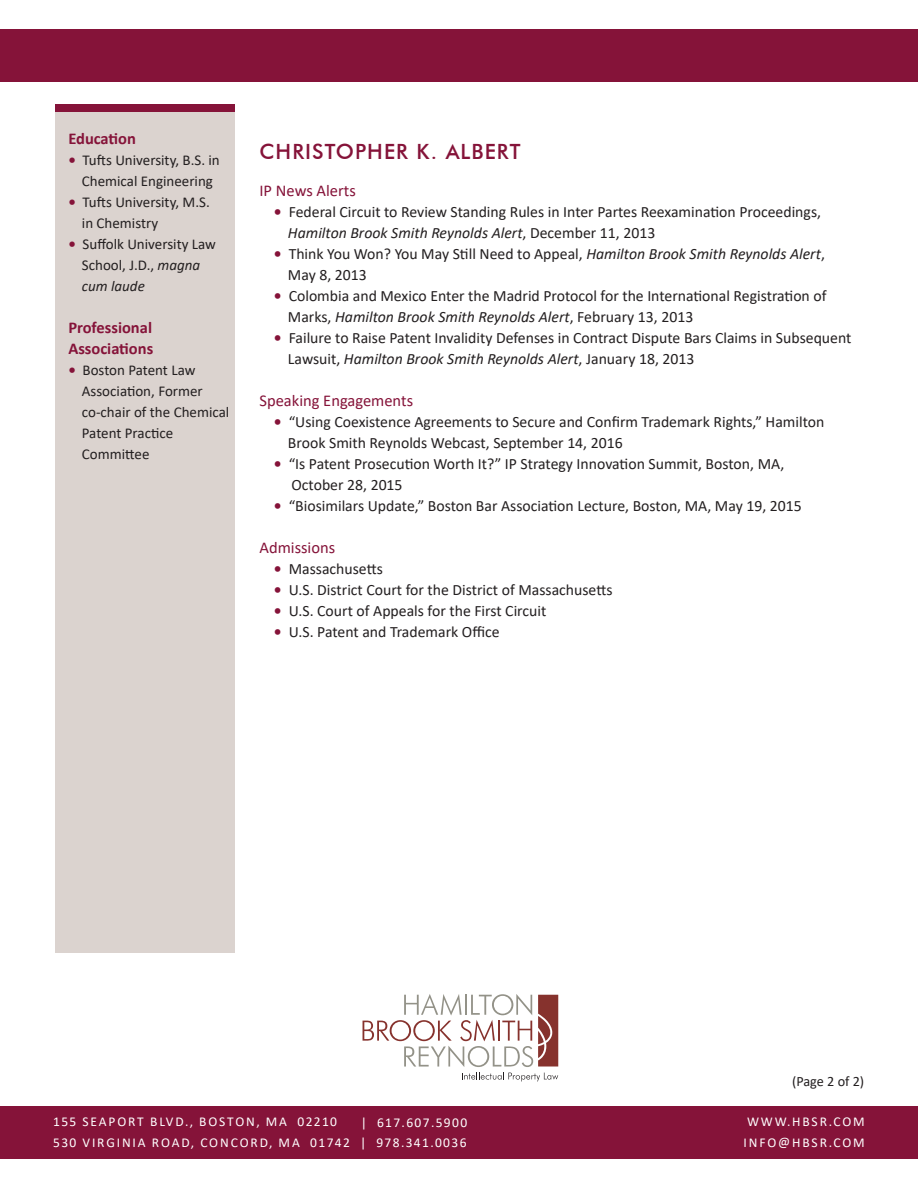
<style>
.page{position:relative;width:918px;height:1188px;background:#fff}
.page>*{position:absolute;margin:0;border:0;box-sizing:border-box;transform-origin:0 0}
.t1{font:500 21px "Futura BT";letter-spacing:.05em;color:#851339}
.t2{font:16.5px "Calibri";color:#851339}
.t3{font:700 16.5px "Calibri";color:#851339}
.t4{font:15.75px/21px "Calibri";color:#231f20}
.t5{font:15px/21px "Calibri";color:#231f20}
.t6{font:14.25px "Calibri";letter-spacing:-.005em;color:#231f20}
.t7{font:13.5px "Calibri";letter-spacing:.13em;color:#fff}
.t8{font:13.5px "Calibri";letter-spacing:.1em;color:#fff}
.s1{font-weight:700;color:#851339}
.s2{font-style:italic}
</style>
<div class="page">
<svg style="left:363px;top:994px;width:195px;height:87px"></svg>
<div style="left:0;top:29px;width:918px;height:52px;background:#851339"></div>
<div style="left:0;top:1107px;width:918px;height:52px;background:#851339"></div>
<div style="left:55px;top:111px;width:180px;height:842px;background:#dbd3cf"></div>
<div style="left:55px;top:104px;width:180px;height:7px;background:#851339"></div>
<p class="t3" style="left:68px;top:127px;width:69px">Education</p>
<p class="t5" style="left:68px;top:149px;width:153px;text-align:center"><span class="s1">•</span> Tufts University, B.S. in<br>Chemical Engineering</p>
<p class="t5" style="left:82px;top:191px;width:129px;text-indent:-14px"><span class="s1">•</span> Tufts University, M.S. in Chemistry</p>
<p class="t5" style="left:82px;top:233px;width:136px;text-indent:-14px"><span class="s1">•</span> Suffolk University Law<br>School, J.D., <span class="s2">magna cum laude</span></p>
<p class="t3" style="left:68px;top:316px;width:85px">Professional</p>
<p class="t3" style="left:68px;top:337px;width:86px">Associations</p>
<p class="t5" style="left:82px;top:359px;width:149px;text-indent:-14px"><span class="s1">•</span> Boston Patent Law<br>Association, Former co-chair of the Chemical<br>Patent Practice<br>Committee</p>
<p class="t1" style="left:260px;top:139px;width:262px">CHRISTOPHER K. ALBERT</p>
<p class="t2" style="left:260px;top:180px;width:98px">IP News Alerts</p>
<p class="t4" style="left:288px;top:201px;width:535px;text-indent:-14px"><span class="s1">•</span> Federal Circuit to Review Standing Rules in Inter Partes Reexamination Proceedings,<br><span class="s2">Hamilton Brook Smith Reynolds Alert</span>, December 11, 2013</p>
<p class="t4" style="left:288px;top:243px;width:538px;text-indent:-14px"><span class="s1">•</span> Think You Won? You May Still Need to Appeal, <span class="s2">Hamilton Brook Smith Reynolds Alert</span>,<br>May 8, 2013</p>
<p class="t4" style="left:288px;top:285px;width:540px;text-indent:-14px"><span class="s1">•</span> Colombia and Mexico Enter the Madrid Protocol for the International Registration of<br>Marks, <span class="s2">Hamilton Brook Smith Reynolds Alert</span>, February 13, 2013</p>
<p class="t4" style="left:288px;top:327px;width:565px;text-indent:-14px"><span class="s1">•</span> Failure to Raise Patent Invalidity Defenses in Contract Dispute Bars Claims in Subsequent<br>Lawsuit, <span class="s2">Hamilton Brook Smith Reynolds Alert</span>, January 18, 2013</p>
<p class="t2" style="left:260px;top:390px;width:155px">Speaking Engagements</p>
<p class="t4" style="left:288px;top:411px;width:538px;text-indent:-14px"><span class="s1">•</span> “Using Coexistence Agreements to Secure and Confirm Trademark Rights,” Hamilton<br>Brook Smith Reynolds Webcast, September 14, 2016</p>
<p class="t4" style="left:292px;top:453px;width:494px;text-indent:-18px"><span class="s1">•</span> “Is Patent Prosecution Worth It?” IP Strategy Innovation Summit, Boston, MA,<br>October 28, 2015</p>
<p class="t4" style="left:274px;top:495px;width:530px"><span class="s1">•</span> “Biosimilars Update,” Boston Bar Association Lecture, Boston, MA, May 19, 2015</p>
<p class="t2" style="left:260px;top:537px;width:77px">Admissions</p>
<p class="t4" style="left:274px;top:558px;width:111px"><span class="s1">•</span> Massachusetts</p>
<p class="t4" style="left:274px;top:579px;width:340px"><span class="s1">•</span> U.S. District Court for the District of Massachusetts</p>
<p class="t4" style="left:274px;top:600px;width:274px"><span class="s1">•</span> U.S. Court of Appeals for the First Circuit</p>
<p class="t4" style="left:274px;top:621px;width:227px"><span class="s1">•</span> U.S. Patent and Trademark Office</p>
<p class="t6" style="left:792px;top:1072px;width:74px">(Page 2 of 2)</p>
<p class="t8" style="left:361px;top:1113px;width:108px">| 617.607.5900</p>
<p class="t7" style="left:53px;top:1112px;width:285px">155 SEAPORT BLVD., BOSTON, MA 02210</p>
<p class="t7" style="left:53px;top:1133px;width:415px">530 VIRGINIA ROAD, CONCORD, MA 01742 | 978.341.0036</p>
<p class="t7" style="left:747px;top:1112px;width:119px">WWW.HBSR.COM</p>
<p class="t7" style="left:744px;top:1133px;width:123px">INFO@HBSR.COM</p>
</div>
